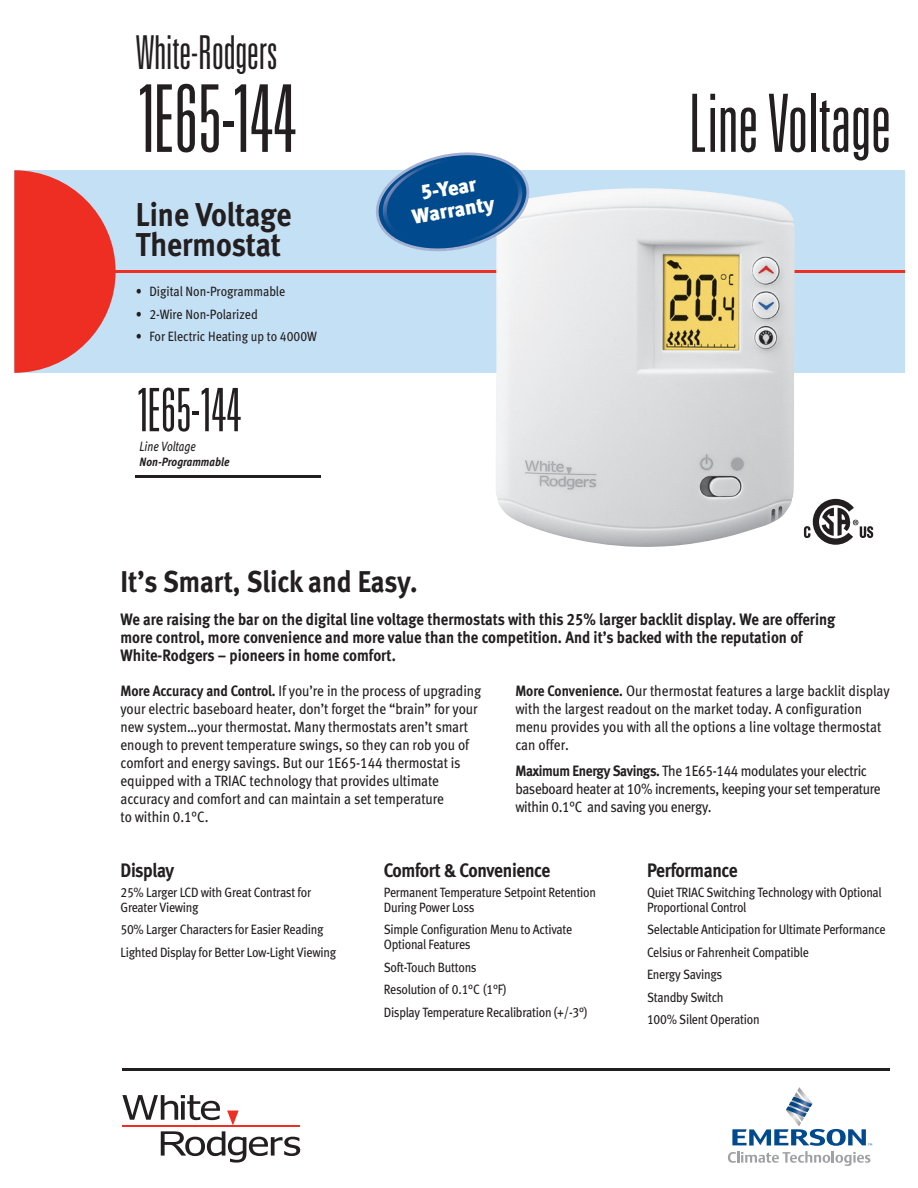
<style>
.page{position:relative;width:918px;height:1188px;background:#fff}
.page>*{position:absolute;margin:0;border:0;box-sizing:border-box;transform-origin:0 0}
.t1{font:300 ultra-condensed 93.6px "Univers";color:#231f20;scale:.9 1}
.t2{font:300 ultra-condensed 80.55px "Univers";color:#231f20;scale:.9 1}
.t3{font:300 ultra-condensed 60px "Univers";letter-spacing:.005em;color:#231f20;scale:.9 1}
.t4{font:300 ultra-condensed 46.8px "Univers";color:#231f20;scale:.9 1}
.t5{font:33px/30px "Meta Bold LF";color:#231f20;scale:.9 1}
.t6{font:30px "Meta Bold LF";color:#231f20;scale:.9 1}
.t7{font:900 20.4px/21.9px "Meta";color:#fff;text-align:center}
.t8{font:19.5px "Meta Bold LF";letter-spacing:-.02em;color:#231f20;scale:.9 1}
.t9{font:16.5px/18px "Meta Bold LF";color:#231f20;scale:.9 1}
.t10{font:15px/18px "Meta Book LF";letter-spacing:-.005em;color:#231f20;scale:.9 1}
.t11{font:15px/18px "Meta Book LF";letter-spacing:-.025em;color:#231f20;scale:.9 1}
.t12{font:13.5px/22.5px "Meta Book LF";letter-spacing:-.02em;color:#231f20;scale:.9 1}
.t13{font:13.5px "Meta Book LF";color:#231f20;scale:.9 1}
.t14{font:italic 13.5px "Meta Book LF";letter-spacing:-.005em;color:#231f20;scale:.8 1}
.t15{font:italic 12px "Meta Bold LF";color:#231f20;scale:.9 1}
.s1{font-family:"Meta Bold LF"}
</style>
<div class="page">
<div style="left:14px;top:170px;width:891px;height:203px;background:#c4e0f4"></div>
<hr style="left:122px;top:1068px;width:767px;height:3px;background:#231f20">
<hr style="left:136px;top:476px;width:185px;height:2px;background:#231f20">
<svg style="left:728px;top:1087px;width:144px;height:79px"></svg>
<svg style="left:122px;top:1095px;width:178px;height:68px"></svg>
<hr style="left:35px;top:270px;width:870px;height:3px;background:#ee2e22">
<svg style="left:14px;top:170px;width:102px;height:203px"></svg>
<img style="left:496px;top:188px;width:299px;height:359px">
<svg style="left:376px;top:152px;width:161px;height:105px"></svg>
<svg style="left:804px;top:499px;width:69px;height:46px"></svg>
<h3 class="t4" style="left:136px;top:35px;width:159px">White-Rodgers</h3>
<h1 class="t1" style="left:136px;top:84px;width:180px">1E65-144</h1>
<h3 class="t5" style="left:136px;top:202px;width:174px">Line Voltage<br>Thermostat</h3>
<p class="t13" style="left:136px;top:287px;width:168px">• Digital Non-Programmable</p>
<p class="t13" style="left:136px;top:309px;width:137px">• 2-Wire Non-Polarized</p>
<p class="t13" style="left:136px;top:332px;width:203px">• For Electric Heating up to 4000W</p>
<h3 class="t3" style="left:136px;top:388px;width:119px">1E65-144</h3>
<p class="t14" style="left:140px;top:438px;width:72px">Line Voltage</p>
<p class="t15" style="left:140px;top:457px;width:101px">Non-Programmable</p>
<h3 class="t7" style="left:407px;top:185px;width:85px;rotate:-10deg">5-Year<br>Warranty</h3>
<h2 class="t2" style="left:689px;top:94px;width:227px">Line Voltage</h2>
<h3 class="t6" style="left:121px;top:571px;width:331px">It’s Smart, Slick and Easy.</h3>
<p class="t9" style="left:121px;top:612px;width:796px">We are raising the bar on the digital line voltage thermostats with this 25% larger backlit display. We are offering more control, more convenience and more value than the competition. And it’s backed with the reputation of<br>White-Rodgers – pioneers in home comfort.</p>
<p class="t10" style="left:121px;top:683px;width:402px"><span class="s1">More Accuracy and Control.</span> If you’re in the process of upgrading your electric baseboard heater, don’t forget the “brain” for your new system…your thermostat. Many thermostats aren’t smart enough to prevent temperature swings, so they can rob you of comfort and energy savings. But our 1E65-144 thermostat is equipped with a TRIAC technology that provides ultimate accuracy and comfort and can maintain a set temperature<br>to within 0.1°C.</p>
<p class="t10" style="left:515px;top:683px;width:418px"><span class="s1">More Convenience.</span> Our thermostat features a large backlit display with the largest readout on the market today. A configuration menu provides you with all the options a line voltage thermostat can offer.</p>
<p class="t11" style="left:515px;top:763px;width:408px"><span class="s1">Maximum Energy Savings.</span> The 1E65-144 modulates your electric baseboard heater at 10% increments, keeping your set temperature within 0.1°C and saving you energy.</p>
<h3 class="t8" style="left:121px;top:864px;width:61px">Display</h3>
<p class="t12" style="left:121px;top:886px;width:213px;line-height:15px">25% Larger LCD with Great Contrast for<br>Greater Viewing</p>
<p class="t12" style="left:121px;top:919px;width:241px">50% Larger Characters for Easier Reading<br>Lighted Display for Better Low-Light Viewing</p>
<h3 class="t8" style="left:384px;top:864px;width:187px">Comfort &amp; Convenience</h3>
<p class="t12" style="left:384px;top:886px;width:237px;line-height:15px">Permanent Temperature Setpoint Retention<br>During Power Loss</p>
<p class="t12" style="left:384px;top:923px;width:211px;line-height:15px">Simple Configuration Menu to Activate<br>Optional Features</p>
<p class="t12" style="left:384px;top:957px;width:228px">Soft-Touch Buttons<br>Resolution of 0.1°C (1°F)<br>Display Temperature Recalibration (+/-3°)</p>
<h3 class="t8" style="left:647px;top:864px;width:102px">Performance</h3>
<p class="t12" style="left:647px;top:886px;width:262px;line-height:15px">Quiet TRIAC Switching Technology with Optional<br>Proportional Control</p>
<p class="t12" style="left:647px;top:919px;width:267px">Selectable Anticipation for Ultimate Performance<br>Celsius or Fahrenheit Compatible<br>Energy Savings<br>Standby Switch<br>100% Silent Operation</p>
</div>
